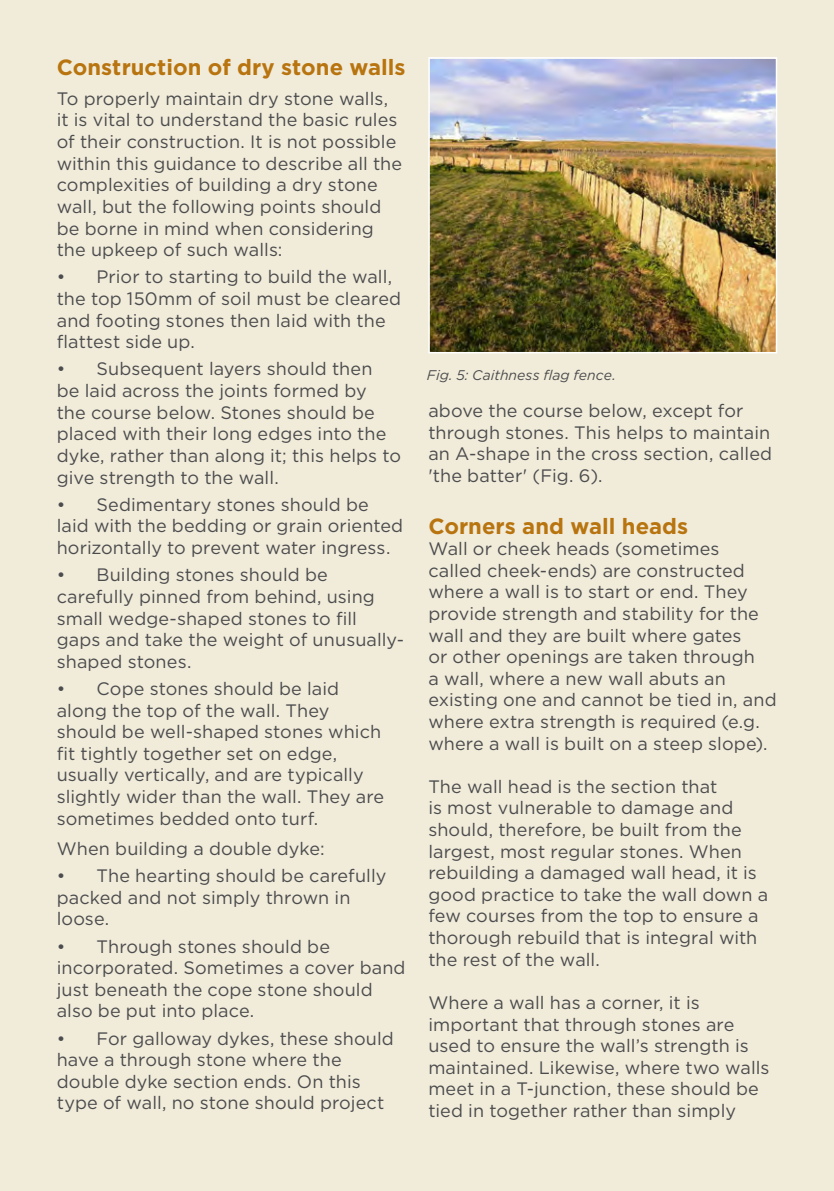
<style>
.page{position:relative;width:834px;height:1191px;background:#fff}
.page>*{position:absolute;margin:0;border:0;box-sizing:border-box;transform-origin:0 0}
.t1{font:700 22px "Gotham";letter-spacing:.005em;color:#b8740e}
.body_9_10_8{font:18px/21.6px "Gotham";letter-spacing:.005em;color:#4b4c4d}
.t2{font:italic 14px "Gotham";color:#4b4c4d}
</style>
<div class="page">
<div style="left:0;top:0;width:833px;height:1191px;background:#f1ebda"></div>
<img style="left:431px;top:60px;width:343px;height:290px">
<div style="left:428px;top:57px;width:349px;height:296px;border:2px solid #fff"></div>
<h3 class="t1" style="left:57px;top:52px;width:350px">Construction of dry stone walls</h3>
<p class="body_9_10_8" style="left:57px;top:87px;width:347px">To properly maintain dry stone walls, it is vital to understand the basic rules of their construction. It is not possible within this guidance to describe all the complexities of building a dry stone wall, but the following points should be borne in mind when considering the upkeep of such walls:</p>
<p class="body_9_10_8" style="left:57px;top:266px;width:346px">• Prior to starting to build the wall, the top 150mm of soil must be cleared and footing stones then laid with the flattest side up.</p>
<p class="body_9_10_8" style="left:57px;top:358px;width:346px">• Subsequent layers should then<br>be laid across the joints formed by<br>the course below. Stones should be placed with their long edges into the dyke, rather than along it; this helps to give strength to the wall.</p>
<p class="body_9_10_8" style="left:57px;top:493px;width:348px">• Sedimentary stones should be laid with the bedding or grain oriented horizontally to prevent water ingress.</p>
<p class="body_9_10_8" style="left:57px;top:564px;width:349px">• Building stones should be carefully pinned from behind, using small wedge-shaped stones to fill gaps and take the weight of unusually&shy;shaped stones.</p>
<p class="body_9_10_8" style="left:57px;top:677px;width:329px">• Cope stones should be laid along the top of the wall. They should be well-shaped stones which fit tightly together set on edge, usually vertically, and are typically slightly wider than the wall. They are sometimes bedded onto turf.</p>
<p class="body_9_10_8" style="left:57px;top:837px;width:269px">When building a double dyke:</p>
<p class="body_9_10_8" style="left:57px;top:864px;width:331px">• The hearting should be carefully packed and not simply thrown in loose.</p>
<p class="body_9_10_8" style="left:57px;top:935px;width:350px">• Through stones should be incorporated. Sometimes a cover band just beneath the cope stone should also be put into place.</p>
<p class="body_9_10_8" style="left:57px;top:1027px;width:338px">• For galloway dykes, these should have a through stone where the double dyke section ends. On this type of wall, no stone should project</p>
<p class="t2" style="left:427px;top:366px;width:190px">Fig. 5: Caithness flag fence.</p>
<p class="body_9_10_8" style="left:428px;top:399px;width:345px">above the course below, except for through stones. This helps to maintain an A-shape in the cross section, called 'the batter' (Fig. 6).</p>
<h3 class="t1" style="left:428px;top:511px;width:261px">Corners and wall heads</h3>
<p class="body_9_10_8" style="left:428px;top:537px;width:350px">Wall or cheek heads (sometimes called cheek-ends) are constructed where a wall is to start or end. They provide strength and stability for the wall and they are built where gates<br>or other openings are taken through<br>a wall, where a new wall abuts an existing one and cannot be tied in, and where extra strength is required (e.g. where a wall is built on a steep slope).</p>
<p class="body_9_10_8" style="left:428px;top:775px;width:341px">The wall head is the section that<br>is most vulnerable to damage and should, therefore, be built from the largest, most regular stones. When rebuilding a damaged wall head, it is good practice to take the wall down a few courses from the top to ensure a thorough rebuild that is integral with the rest of the wall.</p>
<p class="body_9_10_8" style="left:428px;top:991px;width:342px">Where a wall has a corner, it is important that through stones are used to ensure the wall’s strength is maintained. Likewise, where two walls meet in a T-junction, these should be tied in together rather than simply</p>
</div>
